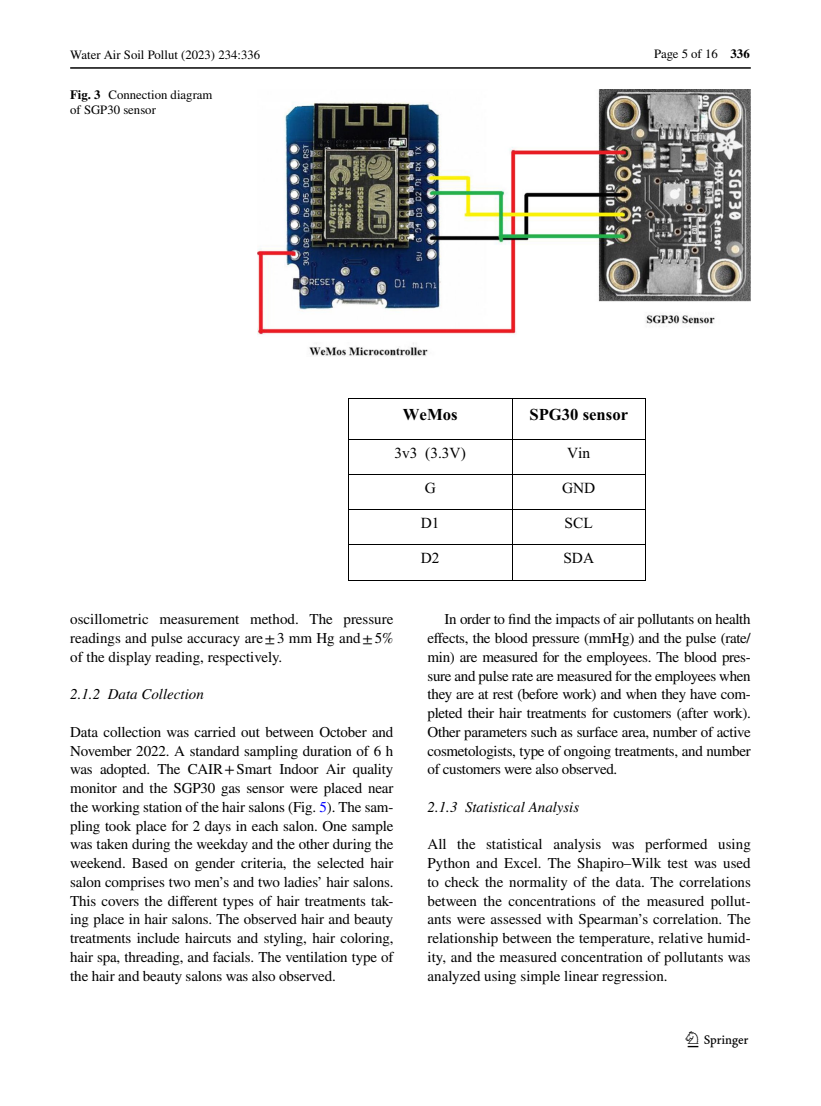
<style>
.page{position:relative;width:821px;height:1106px;background:#fff}
.page>*{position:absolute;margin:0;border:0;box-sizing:border-box;transform-origin:0 0}
.t1{font:22.5px "Springnew Regular 3";color:#000}
.t2{font:16.65px "Times New Roman PS Bold MT2";color:#000}
.t3{font:15.3px "Times New Roman PSMT2";color:#000}
.t4{font:15px/18.8px "STIX";letter-spacing:-.01em;color:#000;text-align:justify}
.t5{font:italic 15px "STIX";color:#000}
.t6{font:12.75px/15px "STIX";color:#000}
.s1{font-weight:700}
.s2{color:#00f}
</style>
<div class="page">
<hr style="left:70px;top:67px;width:680px;height:2px;background:#000">
<img style="left:257px;top:89px;width:493px;height:267px">
<hr style="left:349px;top:398px;width:163px;height:1px;background:#000">
<hr style="left:512px;top:398px;width:133px;height:1px;background:#000">
<hr style="left:348px;top:399px;width:1px;height:40px;background:#000">
<hr style="left:512px;top:399px;width:1px;height:40px;background:#000">
<hr style="left:645px;top:399px;width:1px;height:40px;background:#000">
<hr style="left:349px;top:439px;width:163px;height:1px;background:#000">
<hr style="left:512px;top:439px;width:133px;height:1px;background:#000">
<hr style="left:348px;top:440px;width:1px;height:34px;background:#000">
<hr style="left:512px;top:440px;width:1px;height:34px;background:#000">
<hr style="left:645px;top:440px;width:1px;height:34px;background:#000">
<hr style="left:349px;top:474px;width:163px;height:1px;background:#000">
<hr style="left:512px;top:474px;width:133px;height:1px;background:#000">
<hr style="left:348px;top:474px;width:1px;height:35px;background:#000">
<hr style="left:512px;top:474px;width:1px;height:35px;background:#000">
<hr style="left:645px;top:474px;width:1px;height:35px;background:#000">
<hr style="left:349px;top:509px;width:163px;height:1px;background:#000">
<hr style="left:512px;top:509px;width:133px;height:1px;background:#000">
<hr style="left:348px;top:509px;width:1px;height:35px;background:#000">
<hr style="left:512px;top:509px;width:1px;height:35px;background:#000">
<hr style="left:645px;top:509px;width:1px;height:35px;background:#000">
<hr style="left:349px;top:544px;width:163px;height:1px;background:#000">
<hr style="left:512px;top:544px;width:133px;height:1px;background:#000">
<hr style="left:348px;top:544px;width:1px;height:36px;background:#000">
<hr style="left:349px;top:580px;width:163px;height:1px;background:#000">
<hr style="left:512px;top:544px;width:1px;height:36px;background:#000">
<hr style="left:512px;top:580px;width:133px;height:1px;background:#000">
<hr style="left:645px;top:544px;width:1px;height:36px;background:#000">
<p class="t6" style="left:70px;top:48px;width:191px">Water Air Soil Pollut (2023) 234:336</p>
<p class="t6" style="left:70px;top:88px;width:144px"><span class="s1">Fig. 3</span> Connection diagram of SGP30 sensor</p>
<p class="t6" style="left:654px;top:47px;width:97px">Page 5 of 16 <span class="s1">336</span></p>
<p class="t2" style="left:403px;top:402px;width:56px">WeMos</p>
<p class="t2" style="left:529px;top:402px;width:100px">SPG30 sensor</p>
<p class="t3" style="left:394px;top:447px;width:73px">3v3 (3.3V)</p>
<p class="t3" style="left:567px;top:447px;width:25px">Vin</p>
<p class="t3" style="left:425px;top:482px;width:13px">G</p>
<p class="t3" style="left:562px;top:482px;width:35px">GND</p>
<p class="t3" style="left:421px;top:517px;width:20px">D1</p>
<p class="t3" style="left:564px;top:517px;width:30px">SCL</p>
<p class="t3" style="left:421px;top:553px;width:20px">D2</p>
<p class="t3" style="left:563px;top:553px;width:32px">SDA</p>
<p class="t4" style="left:70px;top:611px;width:325px">oscillometric measurement method. The pressure readings and pulse accuracy are±3 mm Hg and±5% of the display reading, respectively.</p>
<p class="t5" style="left:70px;top:684px;width:135px">2.1.2 Data Collection</p>
<p class="t4" style="left:70px;top:723px;width:325px">Data collection was carried out between October and November 2022. A standard sampling duration of 6 h was adopted. The CAIR+Smart Indoor Air quality monitor and the SGP30 gas sensor were placed near the working station of the hair salons (Fig. <span class="s2">5</span>). The sam&shy;pling took place for 2 days in each salon. One sample was taken during the weekday and the other during the weekend. Based on gender criteria, the selected hair salon comprises two men’s and two ladies’ hair salons.<br>This covers the different types of hair treatments tak&shy;ing place in hair salons. The observed hair and beauty treatments include haircuts and styling, hair coloring, hair spa, threading, and facials. The ventilation type of the hair and beauty salons was also observed.</p>
<p class="t4" style="left:427px;top:611px;width:325px;text-indent:17px">In order to find the impacts of air pollutants on health effects, the blood pressure (mmHg) and the pulse (rate/ min) are measured for the employees. The blood pres&shy;sure and pulse rate are measured for the employees when they are at rest (before work) and when they have com&shy;pleted their hair treatments for customers (after work).<br>Other parameters such as surface area, number of active cosmetologists, type of ongoing treatments, and number of customers were also observed.</p>
<p class="t5" style="left:427px;top:796px;width:153px">2.1.3 Statistical Analysis</p>
<p class="t4" style="left:427px;top:836px;width:325px">All the statistical analysis was performed using Python and Excel. The Shapiro–Wilk test was used to check the normality of the data. The correlations between the concentrations of the measured pollut&shy;ants were assessed with Spearman’s correlation. The relationship between the temperature, relative humid&shy;ity, and the measured concentration of pollutants was analyzed using simple linear regression.</p>
<h1 class="t1" style="left:687px;top:1031px;width:62px">1 3</h1>
</div>
